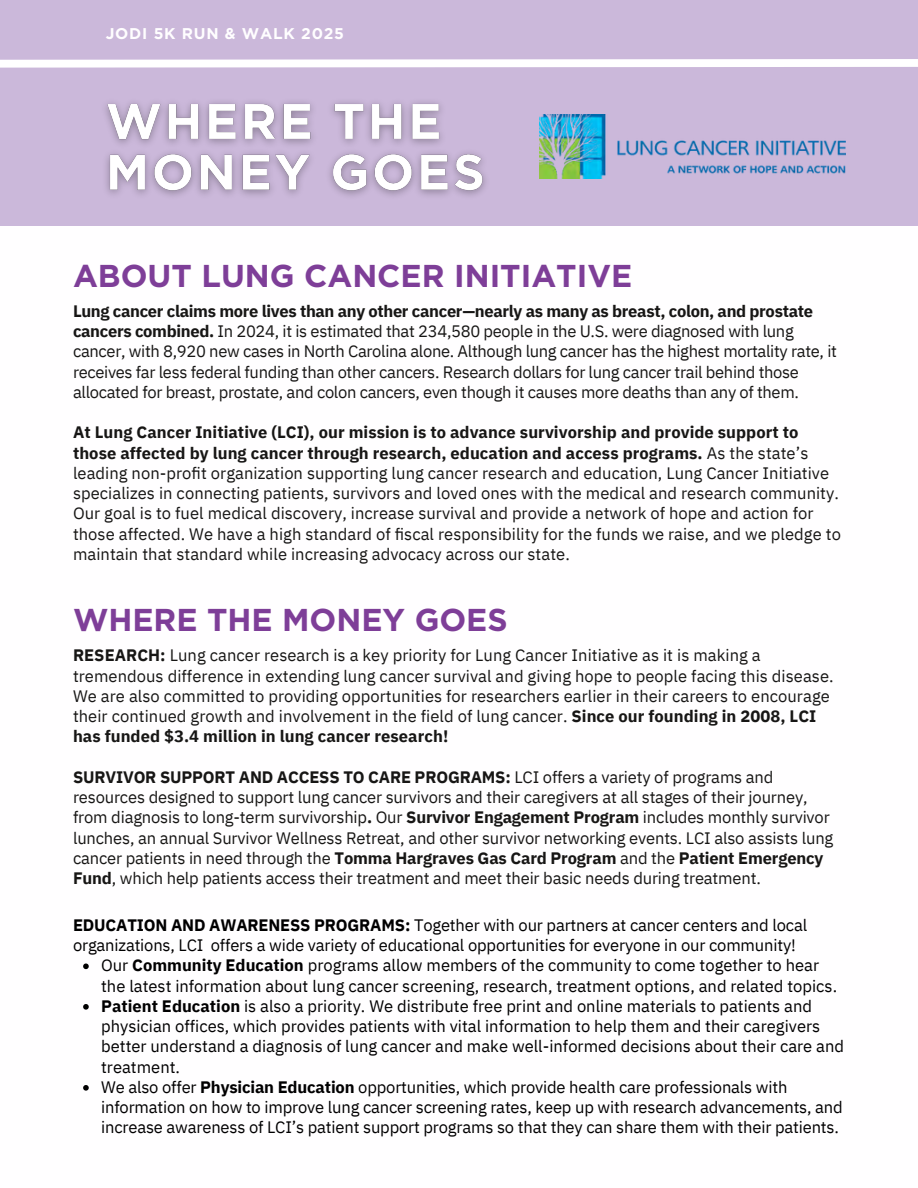
<style>
.page{position:relative;width:918px;height:1188px;background:#cbb8da}
.page>*{position:absolute;margin:0;border:0;box-sizing:border-box;transform-origin:0 0}
.t1{font:700 31.65px "Gotham";color:#7e3e98}
.t2{font:16.5px/20.2px "IBM Plex Sans";letter-spacing:.005em;color:#171615}
.t3{font:16.5px/20.2px "IBM Plex Sans";color:#000}
.t4{font:16.5px/20.2px "IBM Plex Sans";letter-spacing:-.02em;color:#171615}
.t5{font:700 15.6px "Gotham";letter-spacing:.05em;color:#fffeff}
.s1{font-weight:700}
</style>
<div class="page">
<div style="left:0;top:227px;width:918px;height:961px;background:#fffeff"></div>
<img style="left:105px;top:102px;width:381px;height:94px">
<svg style="left:0;top:59px;width:918px;height:9px;background:#f8f6fa"></svg>
<svg style="left:83px;top:964px;width:6px;height:5px"></svg>
<svg style="left:83px;top:1004px;width:6px;height:6px"></svg>
<svg style="left:83px;top:1085px;width:6px;height:6px"></svg>
<img style="left:539px;top:115px;width:306px;height:64px">
<h3 class="t5" style="left:106px;top:24px;width:240px">JODI 5K RUN &amp; WALK 2025</h3>
<p class="t1" style="left:73px;top:257px;width:561px">ABOUT LUNG CANCER INITIATIVE</p>
<p class="t4" style="left:73px;top:301px;width:765px"><span class="s1">Lung cancer claims more lives than any other cancer—nearly as many as breast, colon, and prostate cancers combined.</span> In 2024, it is estimated that 234,580 people in the U.S. were diagnosed with lung cancer, with 8,920 new cases in North Carolina alone. Although lung cancer has the highest mortality rate, it receives far less federal funding than other cancers. Research dollars for lung cancer trail behind those allocated for breast, prostate, and colon cancers, even though it causes more deaths than any of them.</p>
<h2 class="t2" style="left:73px;top:422px;width:769px"><span class="s1">At Lung Cancer Initiative (LCI), our mission is to advance survivorship and provide support to those affected by lung cancer through research, education and access programs.</span> As the state’s leading non-profit organization supporting lung cancer research and education, Lung Cancer Initiative specializes in connecting patients, survivors and loved ones with the medical and research community.<br>Our goal is to fuel medical discovery, increase survival and provide a network of hope and action for those affected. We have a high standard of fiscal responsibility for the funds we raise, and we pledge to maintain that standard while increasing advocacy across our state.</h2>
<p class="t1" style="left:73px;top:601px;width:436px">WHERE THE MONEY GOES</p>
<p class="t2" style="left:73px;top:645px;width:762px"><span class="s1">RESEARCH:</span> Lung cancer research is a key priority for Lung Cancer Initiative as it is making a tremendous difference in extending lung cancer survival and giving hope to people facing this disease.<br>We are also committed to providing opportunities for researchers earlier in their careers to encourage their continued growth and involvement in the field of lung cancer. <span class="s1">Since our founding in 2008, LCI has funded $3.4 million in lung cancer research!</span></p>
<h1 class="t2" style="left:73px;top:767px;width:762px"><span class="s1">SURVIVOR SUPPORT AND ACCESS TO CARE PROGRAMS:</span> LCI offers a variety of programs and resources designed to support lung cancer survivors and their caregivers at all stages of their journey, from diagnosis to long-term survivorship<span class="s1">.</span> Our <span class="s1">Survivor Engagement Program</span> includes monthly survivor lunches, an annual Survivor Wellness Retreat, and other survivor networking events. LCI also assists lung cancer patients in need through the <span class="s1">Tomma Hargraves Gas Card Program</span> and the <span class="s1">Patient Emergency Fund</span>, which help patients access their treatment and meet their basic needs during treatment.</h1>
<p class="t3" style="left:73px;top:915px;width:736px"><span class="s1">EDUCATION AND AWARENESS PROGRAMS:</span> Together with our partners at cancer centers and local organizations, LCI offers a wide variety of educational opportunities for everyone in our community!</p>
<p class="t3" style="left:101px;top:955px;width:738px">Our <span class="s1">Community Education</span> programs allow members of the community to come together to hear the latest information about lung cancer screening, research, treatment options, and related topics.</p>
<p class="t3" style="left:101px;top:996px;width:745px"><span class="s1">Patient Education</span> is also a priority. We distribute free print and online materials to patients and physician offices, which provides patients with vital information to help them and their caregivers better understand a diagnosis of lung cancer and make well-informed decisions about their care and treatment.</p>
<p class="t3" style="left:101px;top:1077px;width:743px">We also offer <span class="s1">Physician Education</span> opportunities, which provide health care professionals with information on how to improve lung cancer screening rates, keep up with research advancements, and increase awareness of LCI’s patient support programs so that they can share them with their patients.</p>
</div>
